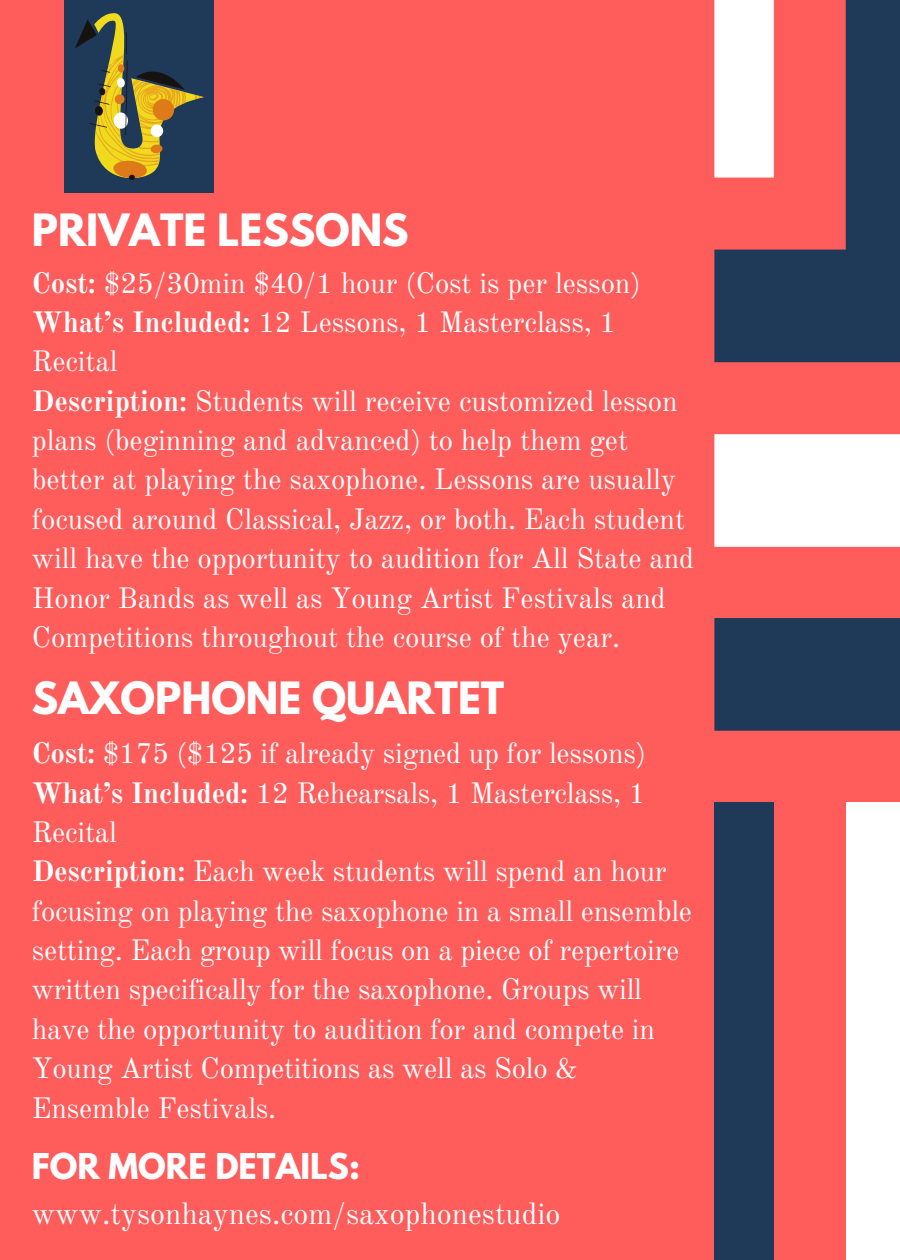
<style>
.page{position:relative;width:900px;height:1260px;background:#ff5c5c}
.page>*{position:absolute;margin:0;border:0;box-sizing:border-box;transform-origin:0 0}
.t1{font:700 39.5px "League Spartan";color:#fff}
.t2{font:700 31.5px "League Spartan";color:#fff}
.t3{font:30.25px "Old Standard TT";color:#fff}
.t4{font:29px/39.5px "Old Standard TT";letter-spacing:-.005em;color:#fff}
.s1{font-weight:700}
</style>
<div class="page">
<div style="left:714px;top:618px;width:186px;height:113px;background:#1f3959"></div>
<svg style="left:714px;top:362px;width:186px;height:185px;fill:#fff"></svg>
<svg style="left:714px;top:0;width:186px;height:362px;fill:#1f3959"></svg>
<div style="left:714px;top:0;width:60px;height:178px;background:#fff"></div>
<div style="left:846px;top:803px;width:54px;height:457px;background:#fff"></div>
<div style="left:714px;top:803px;width:60px;height:457px;background:#1f3959"></div>
<div style="left:64px;top:0;width:150px;height:193px;background:#1f3959"></div>
<svg style="left:75px;top:13px;width:129px;height:167px"></svg>
<h1 class="t1" style="left:32px;top:210px;width:378px">PRIVATE LESSONS</h1>
<p class="t4" style="left:32px;top:263px;width:664px"><span class="s1">Cost:</span> $25/30min $40/1 hour (Cost is per lesson)<br><span class="s1">What’s Included:</span> 12 Lessons, 1 Masterclass, 1<br>Recital<br><span class="s1">Description:</span> Students will receive customized lesson plans (beginning and advanced) to help them get better at playing the saxophone. Lessons are usually focused around Classical, Jazz, or both. Each student will have the opportunity to audition for All State and Honor Bands as well as Young Artist Festivals and Competitions throughout the course of the year.</p>
<h1 class="t1" style="left:32px;top:679px;width:474px">SAXOPHONE QUARTET</h1>
<p class="t4" style="left:32px;top:734px;width:662px"><span class="s1">Cost:</span> $175 ($125 if already signed up for lessons)<br><span class="s1">What’s Included:</span> 12 Rehearsals, 1 Masterclass, 1<br>Recital<br><span class="s1">Description:</span> Each week students will spend an hour focusing on playing the saxophone in a small ensemble setting. Each group will focus on a piece of repertoire written specifically for the saxophone. Groups will have the opportunity to audition for and compete in Young Artist Competitions as well as Solo &amp; Ensemble Festivals.</p>
<p class="t2" style="left:32px;top:1151px;width:330px">FOR MORE DETAILS:</p>
<p class="t3" style="left:32px;top:1196px;width:530px">www.tysonhaynes.com/saxophonestudio</p>
</div>
